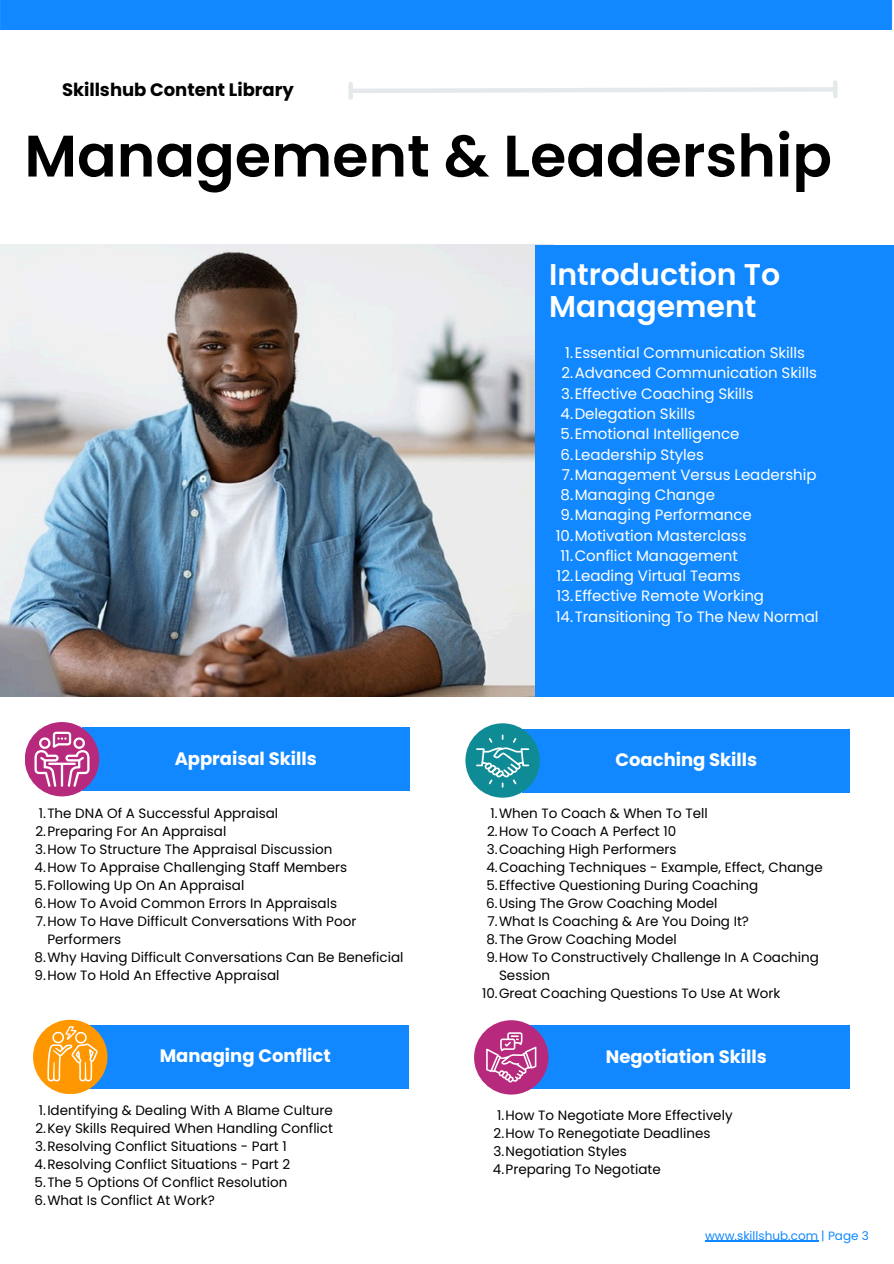
<style>
.page{position:relative;width:894px;height:1264px;background:#fff}
.page>*{position:absolute;margin:0;border:0;box-sizing:border-box;transform-origin:0 0}
.t1{font:600 58.5px "Poppins";color:#000}
.t2{font:600 30px/31.5px "Poppins";color:#fff}
.t3{font:700 18px "Poppins";color:#fff}
.t4{font:700 18px "Poppins";color:#000}
.t5{font:15px "Poppins";color:#fff}
.t6{font:13.5px/18px "Poppins";color:#000}
.t7{font:12px "Poppins";color:#18f}
</style>
<div class="page">
<div style="left:0;top:0;width:892px;height:29px;background:#18f"></div>
<img style="left:0;top:245px;width:535px;height:451px">
<div style="left:535px;top:245px;width:358px;height:451px;background:#18f"></div>
<div style="left:82px;top:727px;width:327px;height:64px;background:#18f"></div>
<div style="left:25px;top:722px;width:74px;height:74px;background:#b7297d;border-radius:50%"></div>
<svg style="left:34px;top:731px;width:55px;height:55px"></svg>
<div style="left:522px;top:728px;width:327px;height:64px;background:#18f"></div>
<div style="left:465px;top:723px;width:74px;height:74px;background:#0f8b95;border-radius:50%"></div>
<svg style="left:476px;top:734px;width:53px;height:53px"></svg>
<div style="left:82px;top:1025px;width:326px;height:63px;background:#18f"></div>
<div style="left:33px;top:1019px;width:74px;height:75px;background:#ff9700;border-radius:50%"></div>
<svg style="left:47px;top:1026px;width:51px;height:55px"></svg>
<svg style="left:353px;top:85px;width:485px;height:10px"></svg>
<div style="left:348px;top:84px;width:5px;height:14px;background:#e6e9eb"></div>
<div style="left:832px;top:83px;width:5px;height:13px;background:#e6e9eb"></div>
<div style="left:522px;top:1025px;width:327px;height:64px;background:#18f"></div>
<div style="left:474px;top:1020px;width:74px;height:74px;background:#b7297d;border-radius:50%"></div>
<svg style="left:486px;top:1032px;width:50px;height:50px"></svg>
<hr style="left:705px;top:1240px;width:112px;height:1px;background:#18f">
<p class="t4" style="left:62px;top:78px;width:233px">Skillshub Content Library</p>
<p class="t1" style="left:24px;top:115px;width:808px">Management &amp; Leadership</p>
<p class="t3" style="left:175px;top:745px;width:143px">Appraisal Skills</p>
<p class="t6" style="left:39px;top:804px;width:241px">1.The DNA Of A Successful Appraisal</p>
<p class="t6" style="left:35px;top:822px;width:192px">2.Preparing For An Appraisal</p>
<p class="t6" style="left:35px;top:840px;width:298px">3.How To Structure The Appraisal Discussion</p>
<p class="t6" style="left:35px;top:858px;width:314px">4.How To Appraise Challenging Staff Members</p>
<h3 class="t6" style="left:35px;top:876px;width:211px">5.Following Up On An Appraisal</h3>
<p class="t6" style="left:35px;top:894px;width:304px">6.How To Avoid Common Errors In Appraisals</p>
<p class="t6" style="left:47px;top:912px;width:310px;text-indent:-12px">7.How To Have Difficult Conversations With Poor<br>Performers</p>
<p class="t6" style="left:35px;top:948px;width:370px">8.Why Having Difficult Conversations Can Be Beneficial</p>
<p class="t6" style="left:35px;top:966px;width:246px">9.How To Hold An Effective Appraisal</p>
<p class="t3" style="left:160px;top:1043px;width:172px">Managing Conflict</p>
<p class="t6" style="left:39px;top:1101px;width:295px">1.Identifying &amp; Dealing With A Blame Culture</p>
<p class="t6" style="left:35px;top:1119px;width:299px">2.Key Skills Required When Handling Conflict</p>
<h3 class="t6" style="left:35px;top:1137px;width:253px">3.Resolving Conflict Situations - Part 1</h3>
<p class="t6" style="left:35px;top:1155px;width:257px">4.Resolving Conflict Situations - Part 2</p>
<p class="t6" style="left:35px;top:1173px;width:254px">5.The 5 Options Of Conflict Resolution</p>
<p class="t6" style="left:35px;top:1191px;width:182px">6.What Is Conflict At Work?</p>
<p class="t2" style="left:549px;top:259px;width:232px">Introduction To<br>Management</p>
<h3 class="t5" style="left:565px;top:342px;width:241px">1.Essential Communication Skills</h3>
<p class="t5" style="left:561px;top:363px;width:257px">2.Advanced Communication Skills</p>
<h1 class="t5" style="left:561px;top:383px;width:194px">3.Effective Coaching Skills</h1>
<p class="t5" style="left:560px;top:403px;width:136px">4.Delegation Skills</p>
<h2 class="t5" style="left:560px;top:423px;width:180px">5.Emotional Intelligence</h2>
<p class="t5" style="left:560px;top:444px;width:145px">6.Leadership Styles</p>
<p class="t5" style="left:561px;top:464px;width:256px">7.Management Versus Leadership</p>
<p class="t5" style="left:560px;top:484px;width:156px">8.Managing Change</p>
<p class="t5" style="left:560px;top:504px;width:193px">9.Managing Performance</p>
<p class="t5" style="left:555px;top:525px;width:192px">10.Motivation Masterclass</p>
<p class="t5" style="left:560px;top:545px;width:179px">11.Conflict Management</p>
<p class="t5" style="left:556px;top:565px;width:185px">12.Leading Virtual Teams</p>
<p class="t5" style="left:556px;top:585px;width:209px">13.Effective Remote Working</p>
<p class="t5" style="left:555px;top:606px;width:264px">14.Transitioning To The New Normal</p>
<p class="t3" style="left:615px;top:747px;width:143px">Coaching Skills</p>
<p class="t6" style="left:490px;top:804px;width:218px">1.When To Coach &amp; When To Tell</p>
<p class="t6" style="left:487px;top:822px;width:191px">2.How To Coach A Perfect 10</p>
<p class="t6" style="left:486px;top:840px;width:191px">3.Coaching High Performers</p>
<p class="t6" style="left:486px;top:858px;width:338px">4.Coaching Techniques - Example, Effect, Change</p>
<p class="t6" style="left:486px;top:876px;width:273px">5.Effective Questioning During Coaching</p>
<h3 class="t6" style="left:486px;top:894px;width:233px">6.Using The Grow Coaching Model</h3>
<p class="t6" style="left:487px;top:912px;width:263px">7.What Is Coaching &amp; Are You Doing It?</p>
<p class="t6" style="left:486px;top:930px;width:192px">8.The Grow Coaching Model</p>
<p class="t6" style="left:499px;top:948px;width:321px;text-indent:-13px">9.How To Constructively Challenge In A Coaching<br>Session</p>
<p class="t6" style="left:482px;top:984px;width:300px">10.Great Coaching Questions To Use At Work</p>
<p class="t3" style="left:605px;top:1043px;width:162px">Negotiation Skills</p>
<p class="t6" style="left:497px;top:1106px;width:237px">1.How To Negotiate More Effectively</p>
<p class="t6" style="left:493px;top:1124px;width:218px">2.How To Renegotiate Deadlines</p>
<p class="t6" style="left:493px;top:1142px;width:135px">3.Negotiation Styles</p>
<p class="t6" style="left:493px;top:1160px;width:169px">4.Preparing To Negotiate</p>
<p class="t7" style="left:705px;top:1227px;width:165px">www.skillshub.com | Page 3</p>
</div>
